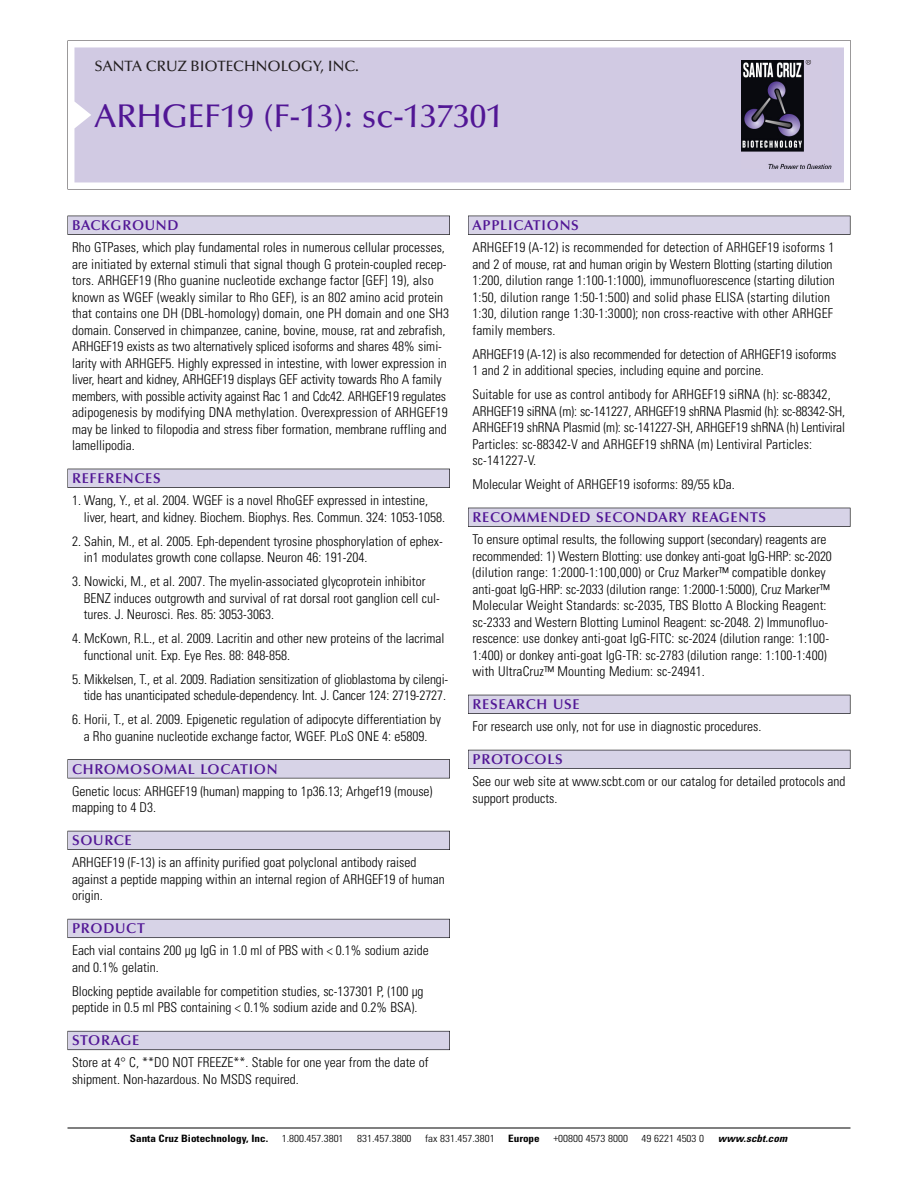
<style>
.page{position:relative;width:918px;height:1188px;background:#fff}
.page>*{position:absolute;margin:0;border:0;box-sizing:border-box;transform-origin:0 0}
.t1{font:500 33px "Optima";color:#511695}
.t2{font:500 15px "Optima";color:#231f20}
.t3{font:600 14.25px "Optima";letter-spacing:.05em;color:#511695}
.t4{font:300 condensed 13.5px/16.5px "Univers";color:#000}
.t5{font:300 condensed 10.2px "Univers";color:#000;scale:1.1 1}
.t6{font:700 condensed 10.2px "Univers";color:#000;scale:1.1 1}
.t7{font:italic 700 condensed 10.2px "Univers";letter-spacing:.005em;color:#000;scale:1.1 1}
</style>
<div class="page">
<svg style="left:68px;top:40px;width:783px;height:149px"></svg>
<div style="left:74px;top:47px;width:770px;height:135px;background:#d1cae3"></div>
<img style="left:741px;top:60px;width:90px;height:108px">
<div style="left:68px;top:216px;width:382px;height:19px;background:#525155"></div>
<div style="left:68px;top:216px;width:381px;height:18px;background:#d7d3e7"></div>
<div style="left:68px;top:469px;width:382px;height:19px;background:#515055"></div>
<div style="left:68px;top:469px;width:381px;height:18px;background:#d7d3e7"></div>
<div style="left:68px;top:759px;width:382px;height:19px;background:#545357"></div>
<div style="left:68px;top:760px;width:381px;height:18px;background:#d7d3e7"></div>
<div style="left:68px;top:831px;width:382px;height:19px;background:#54535a"></div>
<div style="left:68px;top:831px;width:381px;height:18px;background:#d7d3e7"></div>
<div style="left:68px;top:919px;width:382px;height:19px;background:#5b5a62"></div>
<div style="left:68px;top:919px;width:381px;height:18px;background:#d7d3e7"></div>
<div style="left:68px;top:1031px;width:382px;height:19px;background:#66646e"></div>
<div style="left:68px;top:1031px;width:381px;height:18px;background:#d7d3e7"></div>
<div style="left:468px;top:216px;width:382px;height:19px;background:#525155"></div>
<div style="left:468px;top:216px;width:382px;height:18px;background:#d7d3e7"></div>
<div style="left:468px;top:508px;width:382px;height:19px;background:#515055"></div>
<div style="left:468px;top:508px;width:382px;height:18px;background:#d7d3e7"></div>
<div style="left:468px;top:695px;width:382px;height:19px;background:#525158"></div>
<div style="left:468px;top:695px;width:382px;height:18px;background:#d7d3e7"></div>
<div style="left:468px;top:750px;width:382px;height:19px;background:#54535a"></div>
<div style="left:468px;top:750px;width:382px;height:18px;background:#d7d3e7"></div>
<hr style="left:68px;top:1128px;width:782px;height:1px;background:#000">
<p class="t2" style="left:94px;top:61px;width:266px">SANTA CRUZ BIOTECHNOLOGY, INC.</p>
<h1 class="t1" style="left:94px;top:103px;width:410px">ARHGEF19 (F-13): sc-137301</h1>
<p class="t3" style="left:72px;top:219px;width:108px">BACKGROUND</p>
<p class="t4" style="left:72px;top:240px;width:379px">Rho GTPases, which play fundamental roles in numerous cellular processes, are initiated by external stimuli that signal though G protein-coupled recep&shy;tors. ARHGEF19 (Rho guanine nucleotide exchange factor [GEF] 19), also known as WGEF (weakly similar to Rho GEF), is an 802 amino acid protein that contains one DH (DBL-homology) domain, one PH domain and one SH3 domain. Conserved in chimpanzee, canine, bovine, mouse, rat and zebrafish, ARHGEF19 exists as two alternatively spliced isoforms and shares 48% simi&shy;larity with ARHGEF5. Highly expressed in intestine, with lower expression in liver, heart and kidney, ARHGEF19 displays GEF activity towards Rho A family members, with possible activity against Rac 1 and Cdc42. ARHGEF19 regulates adipogenesis by modifying DNA methylation. Overexpression of ARHGEF19 may be linked to filopodia and stress fiber formation, membrane ruffling and lamellipodia.</p>
<p class="t3" style="left:72px;top:473px;width:90px">REFERENCES</p>
<p class="t4" style="left:84px;top:493px;width:363px;text-indent:-12px">1. Wang, Y., et al. 2004. WGEF is a novel RhoGEF expressed in intestine, liver, heart, and kidney. Biochem. Biophys. Res. Commun. 324: 1053-1058.</p>
<p class="t4" style="left:84px;top:534px;width:361px;text-indent:-12px">2. Sahin, M., et al. 2005. Eph-dependent tyrosine phosphorylation of ephex&shy;in1 modulates growth cone collapse. Neuron 46: 191-204.</p>
<p class="t4" style="left:84px;top:574px;width:358px;text-indent:-12px">3. Nowicki, M., et al. 2007. The myelin-associated glycoprotein inhibitor<br>BENZ induces outgrowth and survival of rat dorsal root ganglion cell cul&shy;tures. J. Neurosci. Res. 85: 3053-3063.</p>
<p class="t4" style="left:84px;top:631px;width:362px;text-indent:-12px">4. McKown, R.L., et al. 2009. Lacritin and other new proteins of the lacrimal functional unit. Exp. Eye Res. 88: 848-858.</p>
<p class="t4" style="left:72px;top:672px;width:378px;text-align:right">5. Mikkelsen, T., et al. 2009. Radiation sensitization of glioblastoma by cilengi&shy;tide has unanticipated schedule-dependency. Int. J. Cancer 124: 2719-2727.</p>
<p class="t4" style="left:72px;top:712px;width:371px;text-align:center">6. Horii, T., et al. 2009. Epigenetic regulation of adipocyte differentiation by a Rho guanine nucleotide exchange factor, WGEF. PLoS ONE 4: e5809.</p>
<p class="t3" style="left:72px;top:763px;width:207px">CHROMOSOMAL LOCATION</p>
<p class="t4" style="left:72px;top:784px;width:362px">Genetic locus: ARHGEF19 (human) mapping to 1p36.13; Arhgef19 (mouse) mapping to 4 D3.</p>
<p class="t3" style="left:72px;top:835px;width:61px">SOURCE</p>
<p class="t4" style="left:72px;top:855px;width:374px">ARHGEF19 (F-13) is an affinity purified goat polyclonal antibody raised against a peptide mapping within an internal region of ARHGEF19 of human origin.</p>
<p class="t3" style="left:72px;top:923px;width:74px">PRODUCT</p>
<p class="t4" style="left:72px;top:943px;width:358px">Each vial contains 200 µg IgG in 1.0 ml of PBS with &lt; 0.1% sodium azide and 0.1% gelatin.</p>
<p class="t4" style="left:72px;top:984px;width:353px">Blocking peptide available for competition studies, sc-137301 P, (100 µg peptide in 0.5 ml PBS containing &lt; 0.1% sodium azide and 0.2% BSA).</p>
<p class="t3" style="left:72px;top:1035px;width:69px">STORAGE</p>
<p class="t4" style="left:72px;top:1055px;width:358px">Store at 4° C, **DO NOT FREEZE**. Stable for one year from the date of shipment. Non-hazardous. No MSDS required.</p>
<p class="t3" style="left:473px;top:219px;width:108px">APPLICATIONS</p>
<p class="t4" style="left:473px;top:240px;width:364px">ARHGEF19 (A-12) is recommended for detection of ARHGEF19 isoforms 1 and 2 of mouse, rat and human origin by Western Blotting (starting dilution 1:200, dilution range 1:100-1:1000), immunofluorescence (starting dilution 1:50, dilution range 1:50-1:500) and solid phase ELISA (starting dilution 1:30, dilution range 1:30-1:3000); non cross-reactive with other ARHGEF family members.</p>
<p class="t4" style="left:473px;top:347px;width:365px">ARHGEF19 (A-12) is also recommended for detection of ARHGEF19 isoforms<br>1 and 2 in additional species, including equine and porcine.</p>
<p class="t4" style="left:473px;top:387px;width:374px">Suitable for use as control antibody for ARHGEF19 siRNA (h): sc-88342, ARHGEF19 siRNA (m): sc-141227, ARHGEF19 shRNA Plasmid (h): sc-88342-SH, ARHGEF19 shRNA Plasmid (m): sc-141227-SH, ARHGEF19 shRNA (h) Lentiviral Particles: sc-88342-V and ARHGEF19 shRNA (m) Lentiviral Particles: sc-141227-V.</p>
<p class="t4" style="left:473px;top:477px;width:264px">Molecular Weight of ARHGEF19 isoforms: 89/55 kDa.</p>
<p class="t3" style="left:473px;top:512px;width:295px">RECOMMENDED SECONDARY REAGENTS</p>
<p class="t4" style="left:473px;top:532px;width:361px">To ensure optimal results, the following support (secondary) reagents are recommended: 1) Western Blotting: use donkey anti-goat IgG-HRP: sc-2020 (dilution range: 1:2000-1:100,000) or Cruz Marker™ compatible donkey anti-goat IgG-HRP: sc-2033 (dilution range: 1:2000-1:5000), Cruz Marker™ Molecular Weight Standards: sc-2035, TBS Blotto A Blocking Reagent: sc-2333 and Western Blotting Luminol Reagent: sc-2048. 2) Immunofluo&shy;rescence: use donkey anti-goat IgG-FITC: sc-2024 (dilution range: 1:100- 1:400) or donkey anti-goat IgG-TR: sc-2783 (dilution range: 1:100-1:400) with UltraCruz™ Mounting Medium: sc-24941.</p>
<p class="t3" style="left:473px;top:699px;width:109px">RESEARCH USE</p>
<p class="t4" style="left:473px;top:719px;width:290px">For research use only, not for use in diagnostic procedures.</p>
<p class="t3" style="left:473px;top:754px;width:92px">PROTOCOLS</p>
<p class="t4" style="left:473px;top:774px;width:375px">See our web site at www.scbt.com or our catalog for detailed protocols and support products.</p>
<p class="t6" style="left:130px;top:1135px;width:127px">Santa Cruz Biotechnology, Inc.</p>
<p class="t5" style="left:282px;top:1135px;width:58px">1.800.457.3801</p>
<p class="t5" style="left:357px;top:1135px;width:51px">831.457.3800</p>
<p class="t5" style="left:425px;top:1135px;width:65px">fax 831.457.3801</p>
<p class="t6" style="left:508px;top:1135px;width:30px">Europe</p>
<p class="t5" style="left:553px;top:1135px;width:69px">+00800 4573 8000</p>
<p class="t5" style="left:642px;top:1135px;width:58px">49 6221 4503 0</p>
<p class="t7" style="left:718px;top:1135px;width:64px">www.scbt.com</p>
</div>
